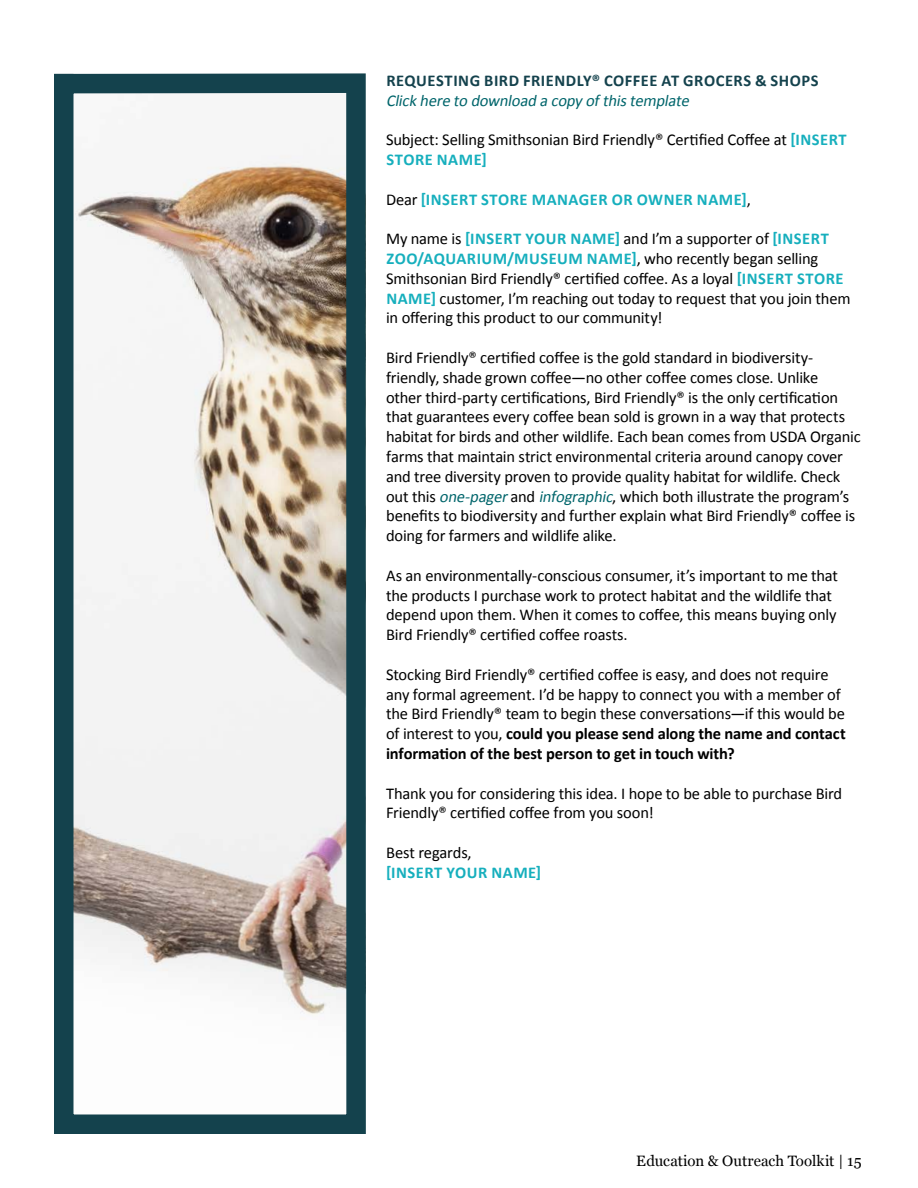
<style>
.page{position:relative;width:918px;height:1188px;background:#fff}
.page>*{position:absolute;margin:0;border:0;box-sizing:border-box;transform-origin:0 0}
.t1{font:16.5px/19.8px "Calibri";letter-spacing:-.01em;color:#000}
.t2{font:700 16.5px "Calibri";letter-spacing:.03em;color:#16afbd}
.t3{font:700 16.5px "Calibri";letter-spacing:.03em;color:#14424d}
.t4{font:italic 16.5px "Calibri";color:#00656b}
.t5{font:15px "Georgia";letter-spacing:.005em;color:#000}
.s1{font-weight:700;color:#16afbd}
.s2{font-weight:400;color:#000}
.s3{font-style:italic;color:#00656b}
.s4{font-weight:700}
</style>
<div class="page">
<svg style="left:54px;top:73px;width:312px;height:1061px"></svg>
<p class="t3" style="left:386px;top:70px;width:434px">REQUESTING BIRD FRIENDLY® COFFEE AT GROCERS &amp; SHOPS</p>
<p class="t4" style="left:386px;top:90px;width:308px">Click here to download a copy ofthistemplate</p>
<p class="t1" style="left:386px;top:130px;width:462px">Subject: Selling Smithsonian Bird Friendly® Certified Coffee at <span class="s1">[INSERT<br>STORE NAME]</span></p>
<p class="t2" style="left:386px;top:189px;width:366px"><span class="s2">Dear</span> [INSERT STORE MANAGER OR OWNER NAME]<span class="s2">,</span></p>
<p class="t1" style="left:386px;top:229px;width:466px">My name is <span class="s1">[INSERT YOUR NAME]</span> and I’m a supporter of <span class="s1">[INSERT ZOO/AQUARIUM/MUSEUM NAME]</span>, who recently began selling Smithsonian Bird Friendly® certified coffee. As a loyal <span class="s1">[INSERT STORE NAME]</span> customer, I’m reaching out today to request that you join them in offering this product to our community!</p>
<p class="t1" style="left:386px;top:348px;width:476px">Bird Friendly® certified coffee is the gold standard in biodiversity&shy;friendly, shade grown coffee—no other coffee comes close. Unlike<br>other third-party certifications, Bird Friendly® is the only certification that guarantees every coffee bean sold is grown in a way that protects habitat for birds and other wildlife. Each bean comes from USDA Organic farms that maintain strict environmental criteria around canopy cover and tree diversity proven to provide quality habitat for wildlife. Check out this <span class="s3">one-pager</span>and <span class="s3">infographic</span>, which both illustrate the program’s benefits to biodiversity and further explain what Bird Friendly® coffee is doing for farmers and wildlife alike.</p>
<p class="t1" style="left:386px;top:565px;width:454px">As an environmentally-conscious consumer, it’s important to me that the products I purchase work to protect habitat and the wildlife that depend upon them. When it comes to coffee, this means buying only Bird Friendly® certified coffee roasts.</p>
<p class="t1" style="left:386px;top:664px;width:461px">Stocking Bird Friendly® certified coffee is easy, and does not require any formal agreement. I’d be happy to connect you with a member of the Bird Friendly® team to begin these conversations—if this would be of interest to you, <span class="s4">could you please send along the name and contact information of the best person to get in touch with?</span></p>
<p class="t1" style="left:386px;top:783px;width:458px">Thank you for considering this idea. I hope to be able to purchase Bird<br>Friendly® certified coffee from you soon!</p>
<p class="t1" style="left:386px;top:843px;width:87px">Best regards,</p>
<p class="t2" style="left:386px;top:862px;width:157px">[INSERT YOUR NAME]</p>
<p class="t5" style="left:636px;top:1150px;width:227px">Education &amp; Outreach Toolkit | 15</p>
</div>
